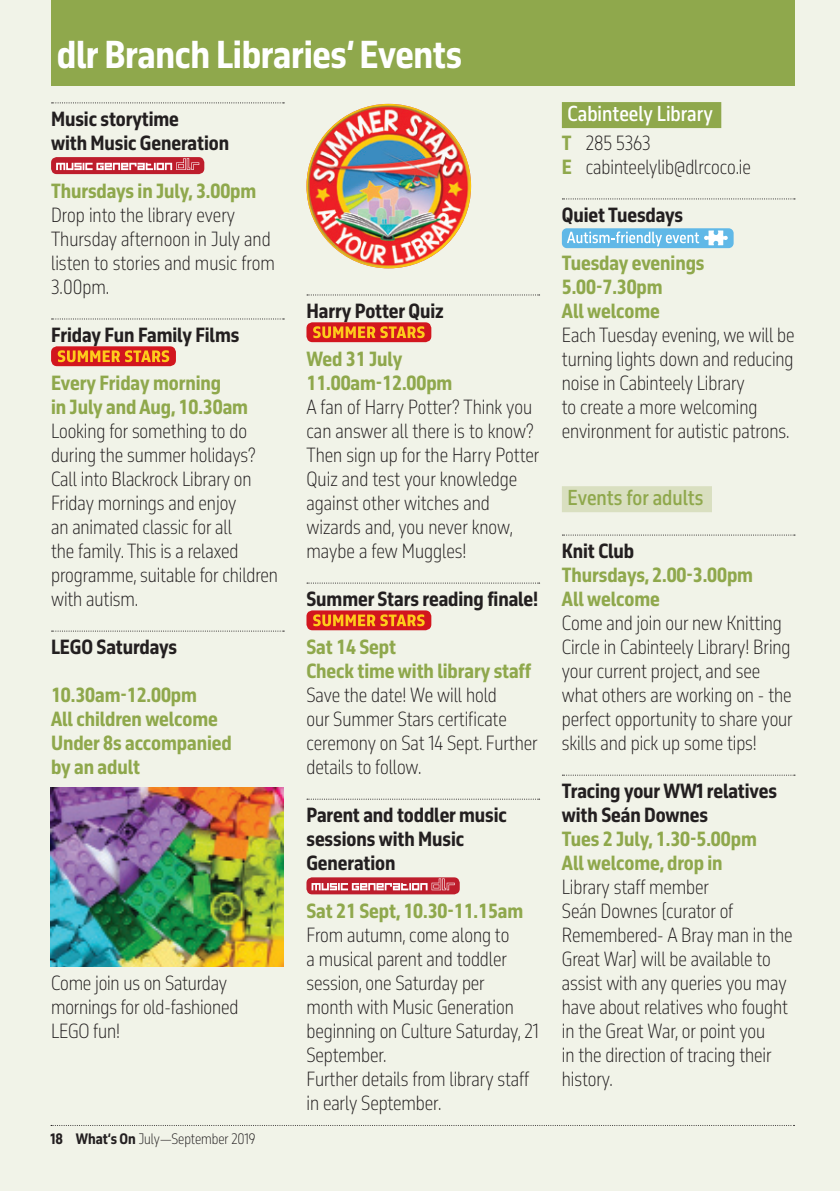
<style>
.page{position:relative;width:840px;height:1191px;background:#fff}
.page>*{position:absolute;margin:0;border:0;box-sizing:border-box;transform-origin:0 0}
.Section_Head{font:36px "November Cond Pro Hea";letter-spacing:-.01em;color:#fff}
.A_Head_BRANCHES_2{font:500 20px "November Cond Pro";color:#fff}
.A_Head_BRANCHES_3{font:500 20px "November Cond Pro";color:#8fa84c}
.text{font:300 expanded 19px/24px "November Cond Pro";letter-spacing:-.005em;color:#231f20}
.Bold_Text_BRANCHES{font:19px/24px "November Cond Pro Hea";letter-spacing:-.005em;color:#8fa84c}
.Bold_Text_rule_above{font:19px/24px "November Cond Pro Hea";letter-spacing:-.005em;color:#231f20}
.text-2{font:300 expanded 14px "November Cond Pro";letter-spacing:-.005em;color:#231f20}
.s1{font-family:"November Cond Pro Hea";font-weight:400;font-stretch:normal}
.s2{font-family:"November Cond Pro Hea";font-weight:400;font-stretch:normal;color:#8fa84c}
</style>
<div class="page">
<div style="left:0;top:0;width:839px;height:1191px;background:#f1f3e8"></div>
<svg style="left:51px;top:1125px;width:743px;height:1px"></svg>
<div style="left:51px;top:0;width:743px;height:85px;background:#8fa84c"></div>
<svg style="left:52px;top:102px;width:232px;height:1px"></svg>
<svg style="left:52px;top:318px;width:232px;height:1px"></svg>
<svg style="left:52px;top:630px;width:232px;height:1px"></svg>
<div style="left:51px;top:157px;width:153px;height:17px;background:#be1d2c;border-radius:6px"></div>
<svg style="left:56px;top:158px;width:143px;height:12px"></svg>
<div style="left:51px;top:346px;width:125px;height:20px;background:#d2161e;border-radius:6px"></div>
<svg style="left:58px;top:350px;width:111px;height:12px"></svg>
<svg style="left:307px;top:294px;width:232px;height:1px"></svg>
<svg style="left:307px;top:582px;width:232px;height:1px"></svg>
<svg style="left:307px;top:798px;width:232px;height:1px"></svg>
<div style="left:306px;top:322px;width:125px;height:20px;background:#d2161e;border-radius:6px"></div>
<svg style="left:313px;top:326px;width:111px;height:12px"></svg>
<div style="left:306px;top:610px;width:125px;height:20px;background:#d2161e;border-radius:6px"></div>
<svg style="left:313px;top:614px;width:111px;height:12px"></svg>
<div style="left:306px;top:877px;width:153px;height:17px;background:linear-gradient(to right,#be1c2b,#be1e2d);border-radius:6px"></div>
<svg style="left:311px;top:878px;width:143px;height:12px;background:#d26570"></svg>
<div style="left:561px;top:102px;width:159px;height:26px;background:#8fa84c"></div>
<svg style="left:562px;top:198px;width:232px;height:1px"></svg>
<div style="left:561px;top:486px;width:150px;height:26px;background:#d9dfc0"></div>
<svg style="left:562px;top:534px;width:232px;height:1px"></svg>
<svg style="left:562px;top:774px;width:232px;height:1px"></svg>
<div style="left:561px;top:228px;width:172px;height:20px;background:#60b8e7;border-radius:5px"></div>
<svg style="left:567px;top:230px;width:160px;height:16px"></svg>
<img style="left:50px;top:787px;width:233px;height:179px">
<img style="left:306px;top:104px;width:165px;height:164px;border-radius:82px">
<p class="Section_Head" style="left:57px;top:25px;width:406px">dlr Branch Libraries’ Events</p>
<p class="Section_Head" style="left:104px;top:25px;width:291px">LexIcon Exhibitions</p>
<p class="Bold_Text_rule_above" style="left:51px;top:106px;width:179px">Music storytime<br>with Music Generation</p>
<p class="Bold_Text_BRANCHES" style="left:51px;top:178px;width:207px">Thursdays in July, 3.00pm</p>
<p class="text" style="left:51px;top:202px;width:225px">Drop into the library every<br>Thursday afternoon in July and listen to stories and music from<br>3.00pm.</p>
<p class="Bold_Text_rule_above" style="left:51px;top:322px;width:190px">Friday Fun Family Films</p>
<p class="Bold_Text_BRANCHES" style="left:51px;top:370px;width:198px">Every Friday morning<br>in July and Aug, 10.30am</p>
<p class="text" style="left:51px;top:418px;width:228px">Looking for something to do during the summer holidays?<br>Call into Blackrock Library on<br>Friday mornings and enjoy<br>an animated classic for all<br>the family. This is a relaxed programme, suitable for children with autism.</p>
<p class="Bold_Text_rule_above" style="left:51px;top:634px;width:128px">LEGO Saturdays</p>
<p class="Bold_Text_BRANCHES" style="left:51px;top:682px;width:147px">10.30am-12.00pm</p>
<p class="Bold_Text_BRANCHES" style="left:51px;top:706px;width:168px">All children welcome</p>
<p class="Bold_Text_BRANCHES" style="left:51px;top:730px;width:182px">Under 8s accompanied by an adult</p>
<p class="text" style="left:51px;top:970px;width:189px">Come join us on Saturday mornings for old-fashioned<br>LEGO fun!</p>
<p class="text-2" style="left:50px;top:1128px;width:177px"><span class="s1">18 What’s On</span> April—June 2019</p>
<p class="text-2" style="left:139px;top:1128px;width:118px">July—September 2019</p>
<p class="Bold_Text_rule_above" style="left:306px;top:298px;width:139px">Harry Potter Quiz</p>
<p class="Bold_Text_BRANCHES" style="left:306px;top:346px;width:147px">Wed 31 July<br>11.00am-12.00pm</p>
<p class="text" style="left:306px;top:394px;width:234px">A fan of Harry Potter? Think you can answer all there is to know?<br>Then sign up for the Harry Potter<br>Quiz and test your knowledge against other witches and wizards and, you never know, maybe a few Muggles!</p>
<p class="Bold_Text_rule_above" style="left:306px;top:586px;width:233px">Summer Stars reading finale!</p>
<p class="Bold_Text_BRANCHES" style="left:306px;top:634px;width:91px">Sat 14 Sept</p>
<p class="Bold_Text_BRANCHES" style="left:306px;top:658px;width:226px">Check time with library staff</p>
<p class="text" style="left:306px;top:682px;width:232px">Save the date! We will hold<br>our Summer Stars certificate ceremony on Sat 14 Sept. Further details to follow.</p>
<p class="Bold_Text_rule_above" style="left:306px;top:802px;width:202px">Parent and toddler music sessions with Music<br>Generation</p>
<p class="Bold_Text_BRANCHES" style="left:306px;top:898px;width:218px">Sat 21 Sept, 10.30-11.15am</p>
<p class="text" style="left:306px;top:922px;width:234px">From autumn, come along to<br>a musical parent and toddler session, one Saturday per<br>month with Music Generation beginning on Culture Saturday, 21<br>September.</p>
<p class="text" style="left:306px;top:1066px;width:224px">Further details from library staff in early September.</p>
<p class="A_Head_BRANCHES_2" style="left:567px;top:98px;width:147px">Cabinteely Library</p>
<p class="text" style="left:561px;top:130px;width:90px"><span class="s2">T</span> 285 5363</p>
<p class="text" style="left:561px;top:154px;width:190px"><span class="s2">E</span> cabinteelylib@dlrcoco.ie</p>
<p class="Bold_Text_rule_above" style="left:561px;top:202px;width:123px">Quiet Tuesdays</p>
<p class="Bold_Text_BRANCHES" style="left:561px;top:250px;width:144px">Tuesday evenings</p>
<p class="Bold_Text_BRANCHES" style="left:561px;top:274px;width:102px">5.00-7.30pm</p>
<p class="Bold_Text_BRANCHES" style="left:561px;top:298px;width:99px">All welcome</p>
<p class="text" style="left:561px;top:322px;width:234px">Each Tuesday evening, we will be turning lights down and reducing noise in Cabinteely Library<br>to create a more welcoming environment for autistic patrons.</p>
<p class="A_Head_BRANCHES_3" style="left:567px;top:482px;width:137px">Events for adults</p>
<p class="Bold_Text_rule_above" style="left:561px;top:538px;width:74px">Knit Club</p>
<p class="Bold_Text_BRANCHES" style="left:561px;top:562px;width:193px">Thursdays, 2.00-3.00pm</p>
<p class="Bold_Text_BRANCHES" style="left:561px;top:586px;width:99px">All welcome</p>
<p class="text" style="left:561px;top:610px;width:232px">Come and join our new Knitting<br>Circle in Cabinteely Library! Bring your current project, and see what others are working on - the perfect opportunity to share your skills and pick up some tips!</p>
<p class="Bold_Text_rule_above" style="left:561px;top:778px;width:217px">Tracing your WW1 relatives with Seán Downes</p>
<p class="Bold_Text_BRANCHES" style="left:561px;top:826px;width:196px">Tues 2 July, 1.30-5.00pm</p>
<p class="Bold_Text_BRANCHES" style="left:561px;top:850px;width:162px">All welcome, drop in</p>
<p class="text" style="left:561px;top:874px;width:232px">Library staff member<br>Seán Downes (curator of<br>Remembered- A Bray man in the<br>Great War) will be available to assist with any queries you may have about relatives who fought in the Great War, or point you<br>in the direction of tracing their history.</p>
</div>
